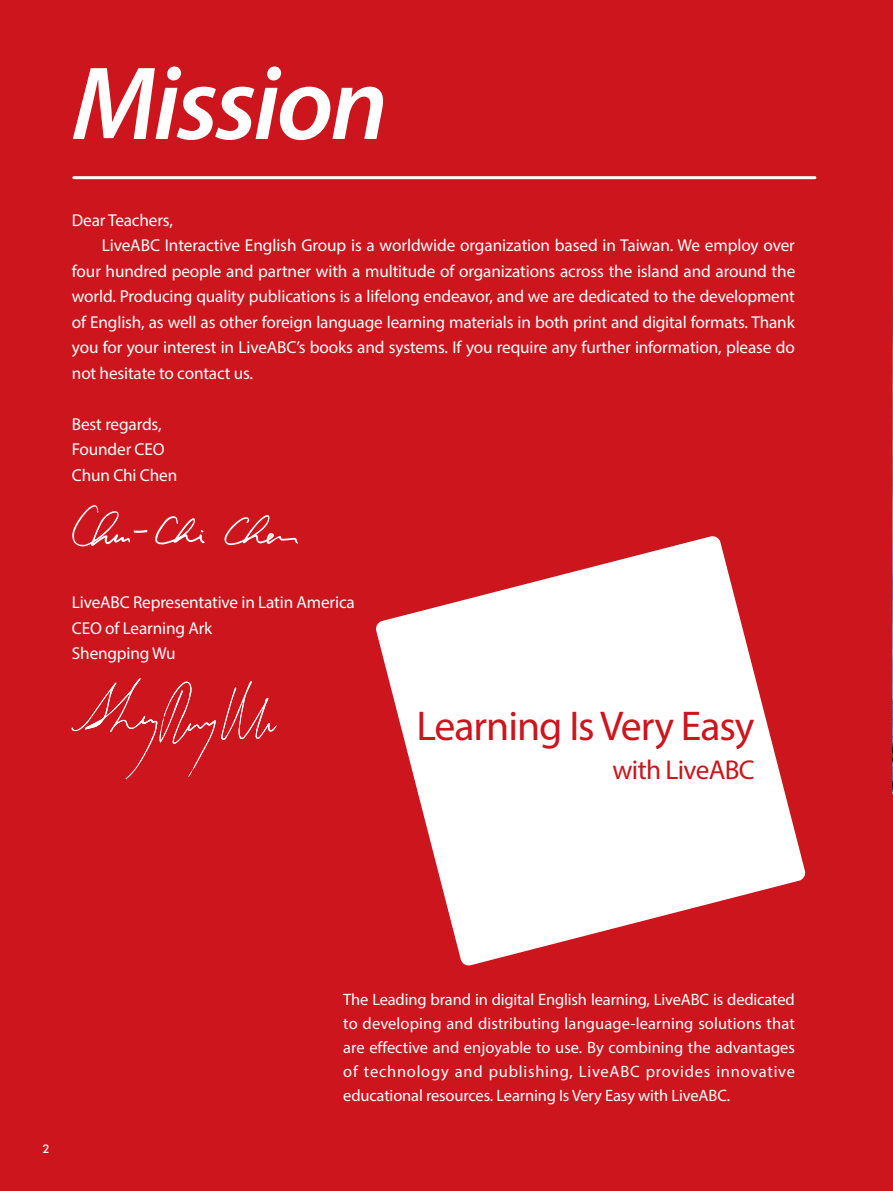
<style>
.page{position:relative;width:893px;height:1191px;background:#cd151d}
.page>*{position:absolute;margin:0;border:0;box-sizing:border-box;transform-origin:0 0}
.t1{font:italic 600 105px "Myriad Pro";letter-spacing:-.03em;color:#fff}
.t2{font:41.7px "Myriad Pro";letter-spacing:-.025em;color:#cd151d}
.t3{font:27.3px "Myriad Pro";letter-spacing:-.025em;color:#cd151d}
.t4{font:17.25px/25.5px "Myriad Pro";letter-spacing:-.01em;color:#fff}
.t5{font:16.5px/24px "Myriad Pro";letter-spacing:-.01em;color:#fff;text-align:justify}
.t6{font:500 12.75px "Futura PT";color:#fff}
</style>
<div class="page">
<svg style="left:892px;top:230px;width:1px;height:563px"></svg>
<hr style="left:74px;top:176px;width:741px;height:3px;background:#fff">
<svg style="left:376px;top:536px;width:430px;height:430px;fill:#fff"></svg>
<svg style="left:72px;top:505px;width:75px;height:41px"></svg>
<svg style="left:224px;top:515px;width:74px;height:30px"></svg>
<svg style="left:155px;top:516px;width:50px;height:28px"></svg>
<svg style="left:71px;top:678px;width:206px;height:101px"></svg>
<h1 class="t1" style="left:72px;top:37px;width:318px">Mission</h1>
<p class="t4" style="left:72px;top:207px;width:102px">Dear Teachers,</p>
<p class="t4" style="left:102px;top:232px;width:695px">LiveABC Interactive English Group is a worldwide organization based in Taiwan. We employ over</p>
<p class="t4" style="left:72px;top:258px;width:725px">four hundred people and partner with a multitude of organizations across the island and around the</p>
<p class="t4" style="left:72px;top:283px;width:724px">world. Producing quality publications is a lifelong endeavor, and we are dedicated to the development</p>
<p class="t4" style="left:72px;top:309px;width:724px">of English, as well as other foreign language learning materials in both print and digital formats. Thank</p>
<p class="t4" style="left:72px;top:334px;width:724px">you for your interest in LiveABC’s books and systems. If you require any further information, please do</p>
<p class="t4" style="left:72px;top:360px;width:183px">not hesitate to contact us.</p>
<p class="t4" style="left:72px;top:411px;width:107px">Best regards,<br>Founder CEO<br>Chun Chi Chen</p>
<p class="t4" style="left:72px;top:589px;width:284px">LiveABC Representative in Latin America<br>CEO of Learning Ark<br>Shengping Wu</p>
<h2 class="t2" style="left:416px;top:700px;width:340px">Learning Is Very Easy</h2>
<h3 class="t3" style="left:613px;top:753px;width:144px">with LiveABC</h3>
<p class="t6" style="left:43px;top:1140px;width:9px">2</p>
<p class="t5" style="left:343px;top:987px;width:453px">The Leading brand in digital English learning, LiveABC is dedicated to developing and distributing language-learning solutions that are effective and enjoyable to use. By combining the advantages of technology and publishing, LiveABC provides innovative educational resources. Learning Is Very Easy with LiveABC.</p>
</div>
